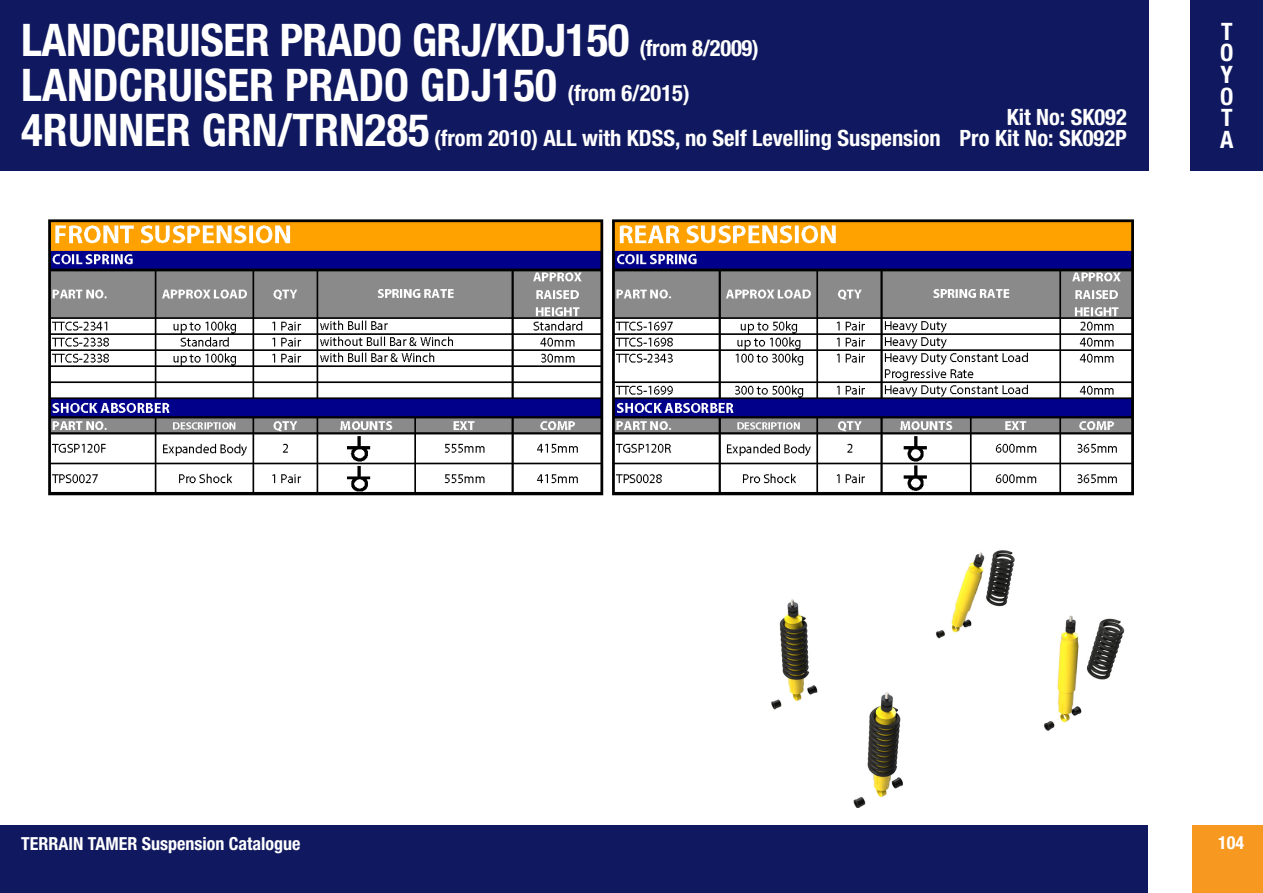
<style>
.page{position:relative;width:1263px;height:893px;background:#fff}
.page>*{position:absolute;margin:0;border:0;box-sizing:border-box;transform-origin:0 0}
.t1{font:700 condensed 45px "Helvetica Neue";letter-spacing:-.005em;color:#fff}
.t2{font:700 condensed 24px "Helvetica Neue";color:#fff}
.t3{font:700 condensed 22.5px "Helvetica Neue";color:#fff}
.t4{font:700 condensed 18px "Helvetica Neue";color:#fff}
.s1{font-size:22.5px}
.s2{font-size:45px}
</style>
<div class="page">
<div style="left:0;top:825px;width:1148px;height:68px;background:#10195f"></div>
<div style="left:1192px;top:825px;width:71px;height:68px;background:#f79820"></div>
<div style="left:1190px;top:0;width:73px;height:170px;background:#10195f"></div>
<div style="left:0;top:0;width:1148px;height:170px;background:#10195f"></div>
<img style="left:771px;top:550px;width:354px;height:258px">
<img style="left:48px;top:219px;width:1086px;height:277px">
<p class="t1" style="left:21px;top:13px;width:739px">LANDCRUISER PRADO GRJ/KDJ150 <span class="s1">(from 8/2009)</span></p>
<p class="t1" style="left:21px;top:58px;width:670px">LANDCRUISER PRADO GDJ150 <span class="s1">(from 6/2015)</span></p>
<p class="t3" style="left:21px;top:125px;width:921px"><span class="s2">4RUNNER GRN/TRN285</span> (from 2010) ALL with KDSS, no Self Levelling Suspension</p>
<p class="t3" style="left:1007px;top:104px;width:122px">Kit No: SK092</p>
<p class="t3" style="left:960px;top:125px;width:169px">Pro Kit No: SK092P</p>
<p class="t2" style="left:1221px;top:17px;width:13px">T</p>
<p class="t2" style="left:1220px;top:38px;width:15px">O</p>
<p class="t2" style="left:1220px;top:60px;width:14px">Y</p>
<p class="t2" style="left:1220px;top:82px;width:15px">O</p>
<p class="t2" style="left:1221px;top:103px;width:13px">T</p>
<p class="t2" style="left:1220px;top:125px;width:15px">A</p>
<p class="t4" style="left:21px;top:833px;width:281px">TERRAIN TAMER Suspension Catalogue</p>
<p class="t4" style="left:1218px;top:831px;width:27px">104</p>
</div>
